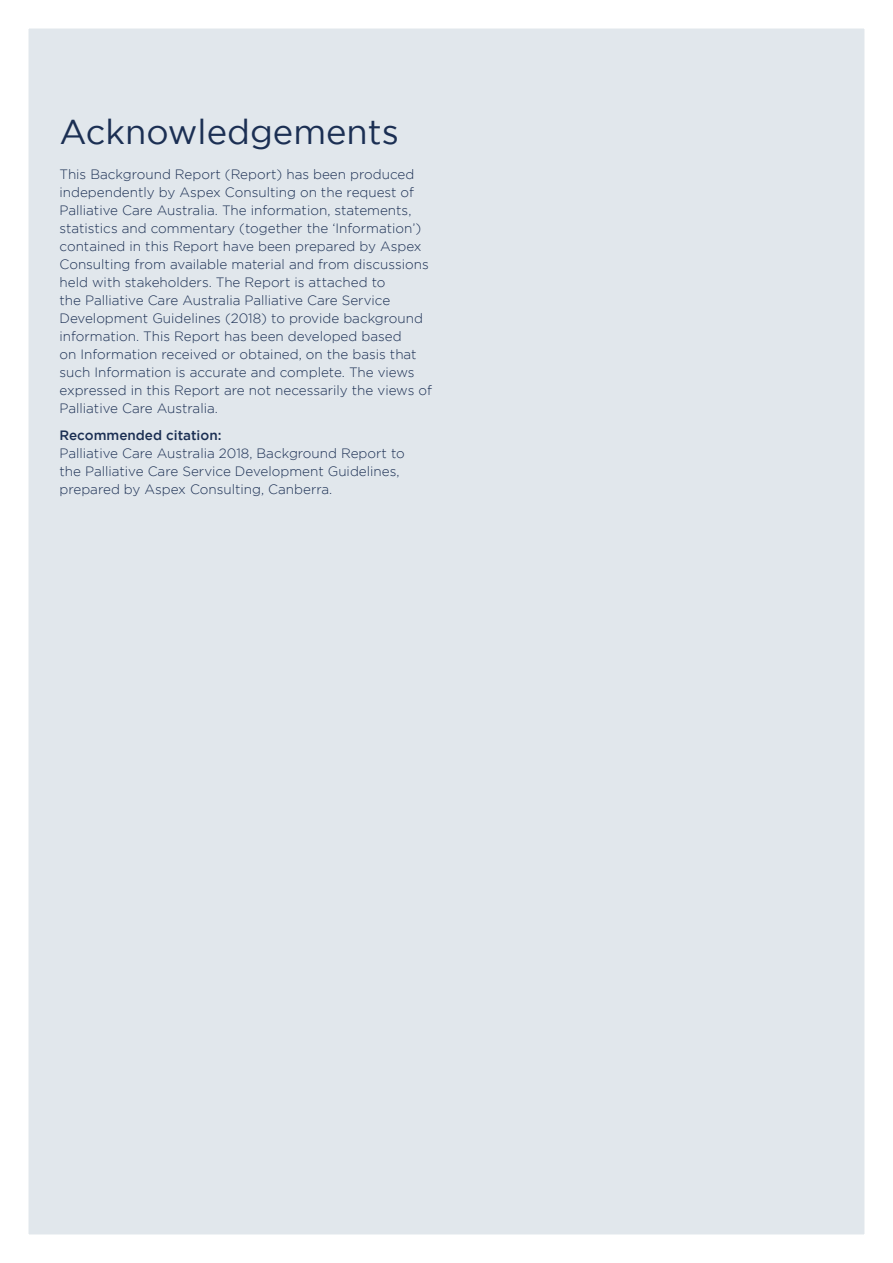
<style>
.page{position:relative;width:893px;height:1263px;background:#fff}
.page>*{position:absolute;margin:0;border:0;box-sizing:border-box;transform-origin:0 0}
.t1{font:34.5px "Gotham";color:#1b2f53}
.t2{font:300 13.5px/18px "Gotham";color:#1b2f53}
.t3{font:500 13.5px "Gotham";color:#1b2f53}
</style>
<div class="page">
<div style="left:14px;top:14px;width:865px;height:1235px;background:#e1e7ec"></div>
<div style="left:0;top:0;width:893px;height:1263px;border:28px solid #fff"></div>
<h1 class="t1" style="left:60px;top:113px;width:341px">Acknowledgements</h1>
<p class="t2" style="left:60px;top:165px;width:374px">This Background Report (Report) has been produced independently by Aspex Consulting on the request of Palliative Care Australia. The information, statements, statistics and commentary (together the ‘Information’) contained in this Report have been prepared by Aspex Consulting from available material and from discussions held with stakeholders. The Report is attached to<br>the Palliative Care Australia Palliative Care Service Development Guidelines (2018) to provide background information. This Report has been developed based<br>on Information received or obtained, on the basis that such Information is accurate and complete. The views expressed in this Report are not necessarily the views of Palliative Care Australia.</p>
<p class="t3" style="left:60px;top:427px;width:163px">Recommended citation:</p>
<p class="t2" style="left:60px;top:444px;width:347px">Palliative Care Australia 2018, Background Report to the Palliative Care Service Development Guidelines, prepared by Aspex Consulting, Canberra.</p>
</div>
